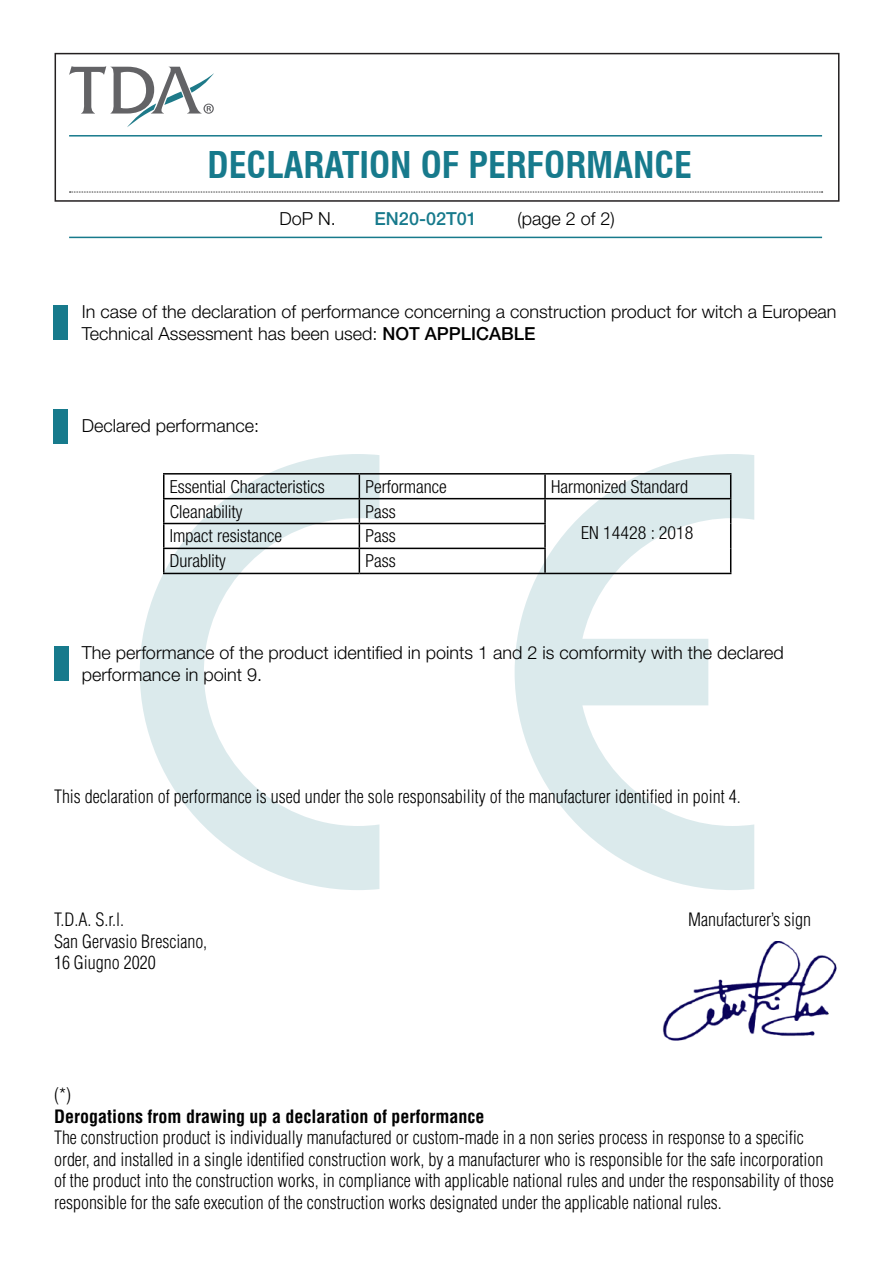
<style>
.page{position:relative;width:893px;height:1263px;background:#fff}
.page>*{position:absolute;margin:0;border:0;box-sizing:border-box;transform-origin:0 0}
.t1{font:700 condensed 36px "Swiss 721 BT";color:#177a8c}
.t2{font:300 condensed 18px/21.6px "Helvetica LT Std";color:#000}
.t3{font:300 18px/21.6px "Helvetica Neue LT Pro";color:#000}
.t4{font:300 condensed 18px "Helvetica Neue LT Pro";color:#000}
.t5{font:700 condensed 18px "Helvetica LT Std";color:#000}
.t6{font:500 18px "Helvetica Neue LT Pro";color:#177a8c}
.s1{font-weight:500}
</style>
<div class="page">
<svg style="left:140px;top:454px;width:239px;height:436px"></svg>
<svg style="left:515px;top:454px;width:239px;height:436px"></svg>
<div style="left:55px;top:53px;width:784px;height:149px;border:2px solid #231f20"></div>
<svg style="left:69px;top:66px;width:145px;height:61px"></svg>
<svg style="left:69px;top:192px;width:754px;height:1px"></svg>
<hr style="left:69px;top:135px;width:753px;height:2px;background:#177a8c">
<hr style="left:69px;top:237px;width:753px;height:1px;background:#177a8c">
<div style="left:54px;top:409px;width:14px;height:34px;background:#177a8c"></div>
<div style="left:54px;top:646px;width:14px;height:35px;background:#177a8c"></div>
<hr style="left:163px;top:473px;width:196px;height:2px;background:#000">
<hr style="left:359px;top:473px;width:186px;height:2px;background:#000">
<hr style="left:545px;top:473px;width:186px;height:2px;background:#000">
<hr style="left:544px;top:475px;width:2px;height:23px;background:#000">
<hr style="left:163px;top:498px;width:196px;height:1px;background:#000">
<hr style="left:359px;top:498px;width:186px;height:1px;background:#000">
<hr style="left:545px;top:498px;width:186px;height:1px;background:#000">
<hr style="left:544px;top:499px;width:2px;height:24px;background:#000">
<hr style="left:163px;top:523px;width:196px;height:1px;background:#000">
<hr style="left:359px;top:523px;width:187px;height:1px;background:#000">
<hr style="left:544px;top:524px;width:2px;height:24px;background:#000">
<hr style="left:163px;top:548px;width:196px;height:1px;background:#000">
<svg style="left:163px;top:475px;width:1px;height:98px"></svg>
<hr style="left:359px;top:548px;width:187px;height:1px;background:#000">
<svg style="left:359px;top:475px;width:1px;height:98px"></svg>
<hr style="left:544px;top:549px;width:2px;height:24px;background:#000">
<svg style="left:730px;top:475px;width:1px;height:98px"></svg>
<hr style="left:163px;top:573px;width:196px;height:1px;background:#000">
<hr style="left:359px;top:573px;width:186px;height:1px;background:#000">
<hr style="left:545px;top:573px;width:186px;height:1px;background:#000">
<img style="left:662px;top:941px;width:175px;height:100px">
<div style="left:54px;top:305px;width:14px;height:35px;background:#177a8c"></div>
<h1 class="t1" style="left:208px;top:143px;width:486px">DECLARATION OF PERFORMANCE</h1>
<p class="t3" style="left:279px;top:208px;width:58px">DoP N.</p>
<p class="t3" style="left:517px;top:208px;width:99px">(page 2 of 2)</p>
<p class="t6" style="left:375px;top:208px;width:104px">EN20-02T01</p>
<p class="t3" style="left:82px;top:301px;width:756px">In case of the declaration of performance concerning a construction product for witch a European<br>Technical Assessment has been used: <span class="s1">NOT APPLICABLE</span></p>
<p class="t3" style="left:82px;top:415px;width:179px">Declared performance:</p>
<p class="t4" style="left:170px;top:476px;width:156px">Essential Characteristics</p>
<p class="t4" style="left:365px;top:476px;width:83px">Performance</p>
<p class="t4" style="left:551px;top:476px;width:138px">Harmonized Standard</p>
<p class="t4" style="left:170px;top:501px;width:74px">Cleanability</p>
<p class="t4" style="left:365px;top:501px;width:32px">Pass</p>
<p class="t4" style="left:170px;top:526px;width:114px">Impact resistance</p>
<p class="t4" style="left:365px;top:526px;width:32px">Pass</p>
<p class="t4" style="left:581px;top:522px;width:114px">EN 14428 : 2018</p>
<p class="t4" style="left:170px;top:550px;width:58px">Durablity</p>
<p class="t4" style="left:365px;top:550px;width:32px">Pass</p>
<p class="t3" style="left:82px;top:642px;width:703px">The performance of the product identified in points 1 and 2 is comformity with the declared performance in point 9.</p>
<p class="t2" style="left:54px;top:786px;width:688px">This declaration of performance is used under the sole responsability of the manufacturer identified in point 4.</p>
<p class="t2" style="left:54px;top:908px;width:155px">T.D.A. S.r.l.<br>San Gervasio Bresciano,<br>16 Giugno 2020</p>
<p class="t2" style="left:688px;top:908px;width:124px">Manufacturer’s sign</p>
<p class="t2" style="left:54px;top:1083px;width:19px">(*)</p>
<p class="t5" style="left:54px;top:1105px;width:432px">Derogations from drawing up a declaration of performance</p>
<p class="t2" style="left:54px;top:1127px;width:781px">The construction product is individually manufactured or custom-made in a non series process in response to a specific order, and installed in a single identified construction work, by a manufacturer who is responsible for the safe incorporation of the product into the construction works, in compliance with applicable national rules and under the responsability of those responsible for the safe execution of the construction works designated under the applicable national rules.</p>
</div>
